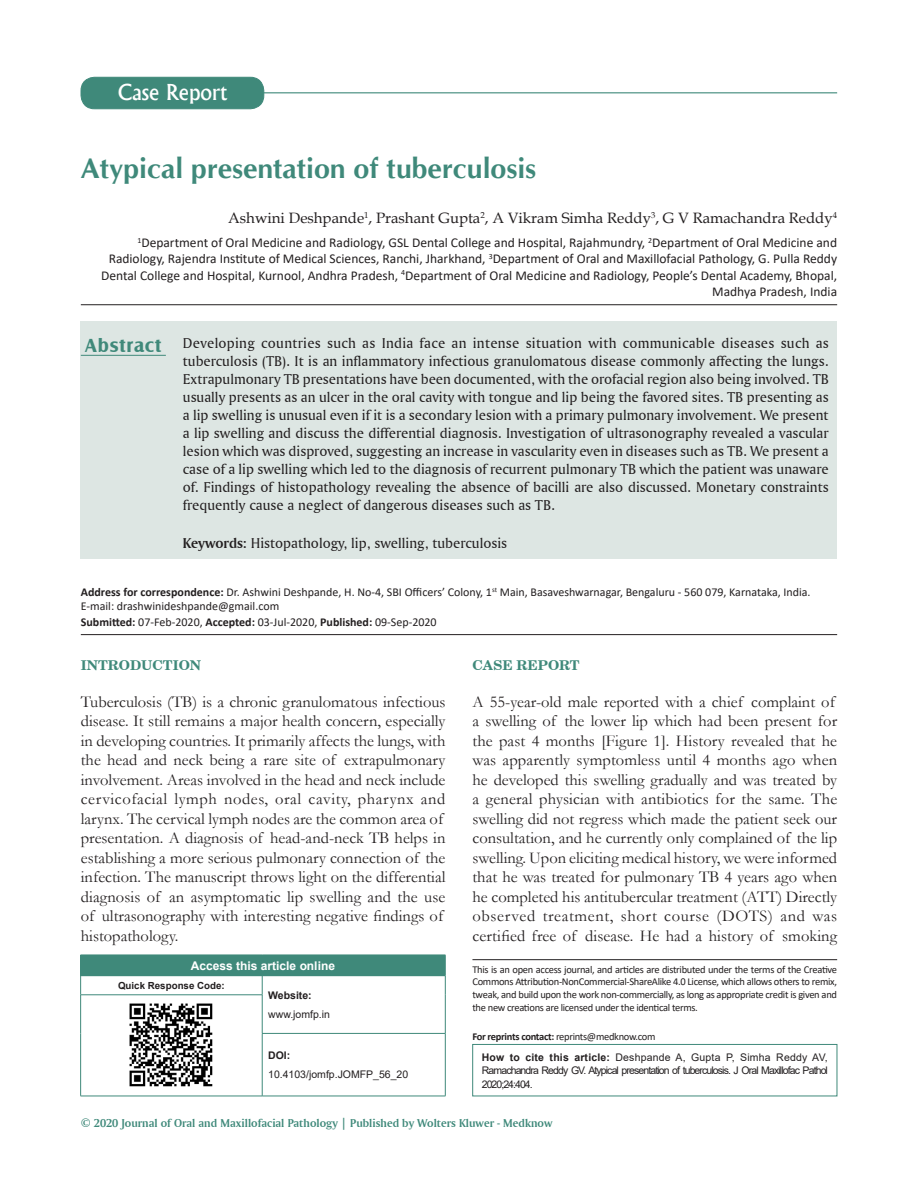
<style>
.page{position:relative;width:918px;height:1188px;background:#fff}
.page>*{position:absolute;margin:0;border:0;box-sizing:border-box;transform-origin:0 0}
.AT{font:700 28.5px "CG Omega";color:#3f897a}
.AH{font:500 21px "Albertus";color:#fff}
.ABSH{font:700 19.5px "Castle T";letter-spacing:.04em;color:#3f897a}
.TX{font:16.5px/19.5px "Garamond";color:#231f20}
.ABS{font:15px/18px "Amerigo BT Roman A";color:#231f20;text-align:justify}
.AU{font:15px "Book Antiqua";color:#231f20}
.KWD{font:15px "Amerigo BT Roman A";color:#231f20}
.AFF{font:13.5px/16.2px "Calibri";color:#231f20;text-align:right}
.t1{font:700 13.5px "Century Schoolbook BT";color:#3f897a}
.ADD{font:12px/14.4px "Calibri";color:#231f20}
.t2{font:12px "Amerigo BT Bold A";color:#3f897a}
.HIS{font:12px "Calibri";color:#231f20}
.AAO{font:700 12px "Arial";color:#fff}
.TX-2{font:10.5px/12.6px "Calibri";letter-spacing:-.03em;color:#231f20;text-align:justify}
.SRC{font:10.5px/13.5px "Arial";letter-spacing:-.085em;color:#231f20;text-align:justify}
.WEB{font:10.5px "Arial";color:#231f20}
.WEB-2{font:700 10.5px "Arial";color:#231f20}
.QRC{font:700 9.75px "Arial";color:#231f20}
.s1{font-family:"Amerigo BT Bold A"}
.s2{font-weight:700}
</style>
<div class="page">
<div style="left:81px;top:77px;width:183px;height:32px;background:#3f897a;border-radius:14px"></div>
<div style="left:81px;top:77px;width:183px;height:32px;border:1px solid #3f897a;border-radius:14px"></div>
<hr style="left:261px;top:92px;width:576px;height:1px;background:#3f897a">
<hr style="left:81px;top:304px;width:756px;height:1px;background:#231f20">
<div style="left:81px;top:322px;width:756px;height:237px;background:#dde6e3"></div>
<hr style="left:81px;top:355px;width:85px;height:1px;background:#3f897a">
<hr style="left:81px;top:634px;width:756px;height:1px;background:#231f20">
<div style="left:81px;top:955px;width:364px;height:21px;background:#3f897a"></div>
<svg style="left:80px;top:955px;width:1px;height:40px"></svg>
<hr style="left:80px;top:995px;width:182px;height:1px;background:#3f897a">
<hr style="left:80px;top:995px;width:1px;height:38px;background:#3f897a">
<hr style="left:80px;top:1033px;width:1px;height:63px;background:#3f897a">
<hr style="left:80px;top:1096px;width:182px;height:1px;background:#3f897a">
<svg style="left:262px;top:976px;width:1px;height:19px"></svg>
<svg style="left:445px;top:955px;width:1px;height:40px"></svg>
<hr style="left:262px;top:995px;width:1px;height:38px;background:#3f897a">
<hr style="left:445px;top:995px;width:1px;height:38px;background:#3f897a">
<hr style="left:262px;top:1033px;width:183px;height:1px;background:#3f897a">
<hr style="left:262px;top:1034px;width:1px;height:62px;background:#3f897a">
<hr style="left:445px;top:1034px;width:1px;height:62px;background:#3f897a">
<hr style="left:262px;top:1096px;width:183px;height:1px;background:#3f897a">
<img style="left:129px;top:1003px;width:84px;height:84px">
<div style="left:472px;top:1044px;width:365px;height:52px;border:1px solid #3f897a"></div>
<hr style="left:472px;top:959px;width:365px;height:1px;background:#231f20">
<p class="AH" style="left:118px;top:80px;width:111px">Case Report</p>
<p class="AT" style="left:81px;top:150px;width:457px">Atypical presentation of tuberculosis</p>
<p class="AU" style="left:228px;top:207px;width:610px">Ashwini Deshpande<sup>1</sup>, Prashant Gupta<sup>2</sup>, A Vikram Simha Reddy<sup>3</sup>, G V Ramachandra Reddy<sup>4</sup></p>
<p class="AFF" style="left:101px;top:234px;width:738px"><sup>1</sup>Department of Oral Medicine and Radiology, GSL Dental College and Hospital, Rajahmundry, <sup>2</sup>Department of Oral Medicine and Radiology, Rajendra Institute of Medical Sciences, Ranchi, Jharkhand, <sup>3</sup>Department of Oral and Maxillofacial Pathology, G. Pulla Reddy Dental College and Hospital, Kurnool, Andhra Pradesh, <sup>4</sup>Department of Oral Medicine and Radiology, People’s Dental Academy, Bhopal, Madhya Pradesh, India</p>
<p class="ABSH" style="left:85px;top:334px;width:78px">Abstract</p>
<p class="ABS" style="left:183px;top:334px;width:648px">Developing countries such as India face an intense situation with communicable diseases such as tuberculosis (TB). It is an inflammatory infectious granulomatous disease commonly affecting the lungs.<br>Extrapulmonary TB presentations have been documented, with the orofacial region also being involved. TB usually presents as an ulcer in the oral cavity with tongue and lip being the favored sites. TB presenting as a lip swelling is unusual even if it is a secondary lesion with a primary pulmonary involvement. We present a lip swelling and discuss the differential diagnosis. Investigation of ultrasonography revealed a vascular lesion which was disproved, suggesting an increase in vascularity even in diseases such as TB. We present a case of a lip swelling which led to the diagnosis of recurrent pulmonary TB which the patient was unaware of. Findings of histopathology revealing the absence of bacilli are also discussed. Monetary constraints frequently cause a neglect of dangerous diseases such as TB.</p>
<p class="KWD" style="left:183px;top:534px;width:326px"><span class="s1">Keywords:</span> Histopathology, lip, swelling, tuberculosis</p>
<p class="ADD" style="left:81px;top:584px;width:731px"><span class="s2">Address for correspondence:</span> Dr. Ashwini Deshpande, H. No‑4, SBI Officers’ Colony, 1<sup>st</sup> Main, Basaveshwarnagar, Bengaluru ‑ 560 079, Karnataka, India.<br>E‑mail: drashwinideshpande@gmail.com</p>
<p class="HIS" style="left:81px;top:613px;width:357px"><span class="s2">Submitted:</span> 07-Feb-2020, <span class="s2">Accepted:</span> 03-Jul-2020, <span class="s2">Published:</span> 09-Sep-2020</p>
<h1 class="t1" style="left:81px;top:657px;width:122px">INTRODUCTION</h1>
<p class="TX" style="left:81px;top:691px;width:366px">Tuberculosis (TB) is a chronic granulomatous infectious disease. It still remains a major health concern, especially in developing countries. It primarily affects the lungs, with the head and neck being a rare site of extrapulmonary involvement. Areas involved in the head and neck include cervicofacial lymph nodes, oral cavity, pharynx and larynx. The cervical lymph nodes are the common area of presentation. A diagnosis of head‑and‑neck TB helps in establishing a more serious pulmonary connection of the infection. The manuscript throws light on the differential diagnosis of an asymptomatic lip swelling and the use of ultrasonography with interesting negative findings of histopathology.</p>
<p class="AAO" style="left:191px;top:957px;width:146px">Access this article online</p>
<p class="QRC" style="left:118px;top:978px;width:108px">Quick Response Code:</p>
<p class="WEB-2" style="left:268px;top:988px;width:45px">Website:</p>
<p class="WEB" style="left:268px;top:1007px;width:63px">www.jomfp.in</p>
<p class="WEB-2" style="left:268px;top:1048px;width:24px">DOI:</p>
<p class="WEB" style="left:268px;top:1067px;width:142px">10.4103/jomfp.JOMFP_56_20</p>
<h1 class="t1" style="left:472px;top:657px;width:108px">CASE REPORT</h1>
<p class="TX" style="left:472px;top:691px;width:366px">A 55‑year‑old male reported with a chief complaint of a swelling of the lower lip which had been present for the past 4 months [Figure 1]. History revealed that he was apparently symptomless until 4 months ago when he developed this swelling gradually and was treated by a general physician with antibiotics for the same. The swelling did not regress which made the patient seek our consultation, and he currently only complained of the lip swelling. Upon eliciting medical history, we were informed that he was treated for pulmonary TB 4 years ago when he completed his antitubercular treatment (ATT) Directly observed treatment, short course (DOTS) and was certified free of disease. He had a history of smoking</p>
<p class="TX-2" style="left:472px;top:963px;width:366px">This is an open access journal, and articles are distributed under the terms of the Creative Commons Attribution‑NonCommercial‑ShareAlike 4.0 License, which allows others to remix, tweak, and build upon the work non‑commercially, as long as appropriate credit is given and the new creations are licensed under the identical terms.</p>
<p class="TX-2" style="left:472px;top:1030px;width:185px"><span class="s2">For reprints contact:</span> reprints@medknow.com</p>
<p class="SRC" style="left:482px;top:1050px;width:348px"><span class="s2">How to cite this article:</span> Deshpande A, Gupta P, Simha Reddy AV, Ramachandra Reddy GV. Atypical presentation of tuberculosis. J Oral Maxillofac Pathol 2020;24:404.</p>
<p class="t2" style="left:81px;top:1116px;width:473px">© 2020 Journal of Oral and Maxillofacial Pathology | Published by Wolters Kluwer - Medknow</p>
</div>
